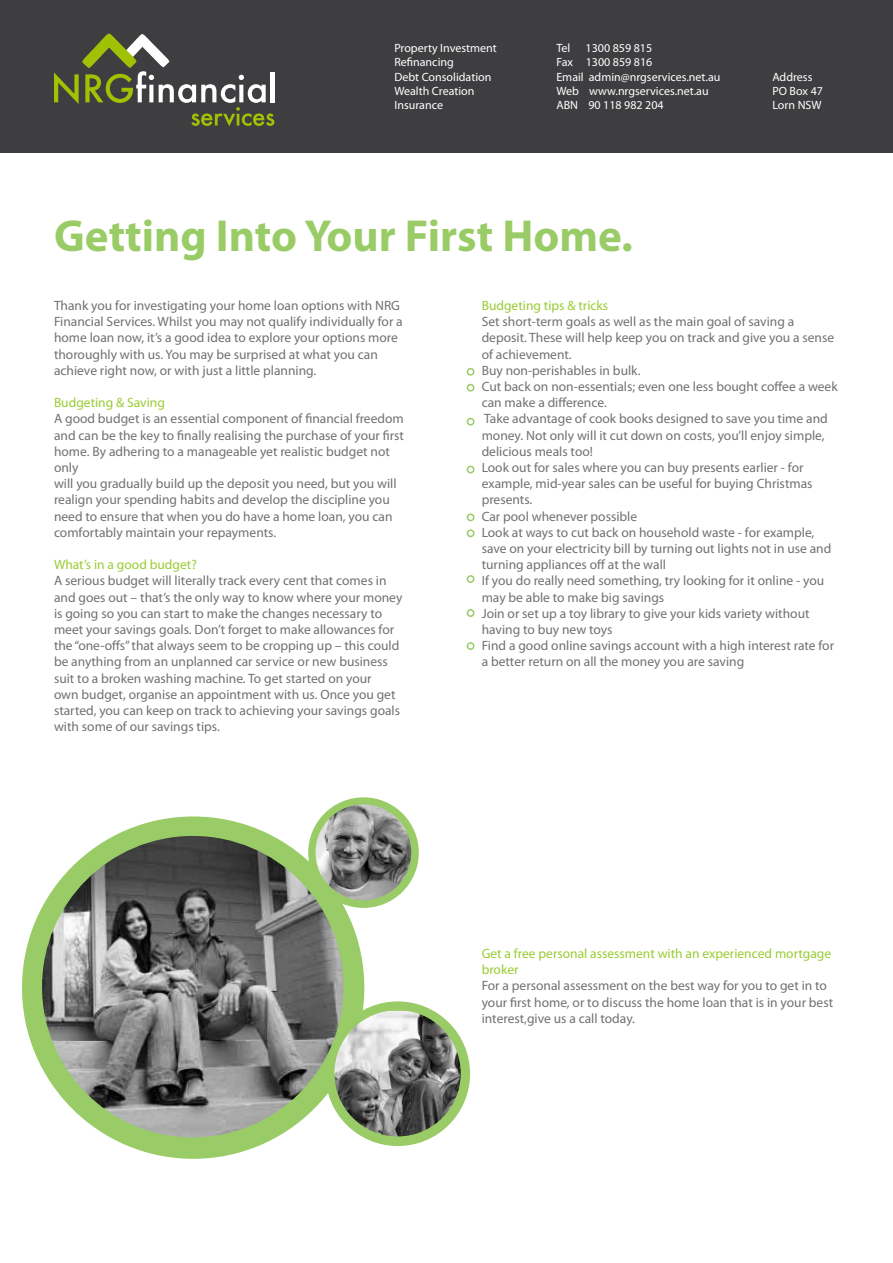
<style>
.page{position:relative;width:893px;height:1263px;background:#fff}
.page>*{position:absolute;margin:0;border:0;box-sizing:border-box;transform-origin:0 0}
.t1{font:700 45px "Myriad Pro";color:#9c6}
.t2{font:13.5px/16.2px "Myriad Pro";color:#707172}
.t3{font:13.5px/16.2px "Myriad Pro";color:#9c3}
.t4{font:12px "Myriad Pro";color:#fff}
</style>
<div class="page">
<div style="left:0;top:0;width:893px;height:152px;background:#3e3d40"></div>
<div style="left:22px;top:816px;width:342px;height:343px;background:#9c6;border-radius:50%"></div>
<div style="left:325px;top:1001px;width:145px;height:145px;background:#9c6;border-radius:50%"></div>
<div style="left:308px;top:797px;width:111px;height:111px;background:#9c6;border-radius:50%"></div>
<img style="left:41px;top:835px;width:303px;height:303px;border-radius:151px">
<img style="left:334px;top:1011px;width:127px;height:126px">
<img style="left:315px;top:804px;width:97px;height:97px;border-radius:49px">
<div style="left:314px;top:803px;width:99px;height:99px;border:2px solid #9c6;border-radius:50%"></div>
<div style="left:467px;top:368px;width:7px;height:8px;border:2px solid #9c6;border-radius:50%"></div>
<div style="left:467px;top:384px;width:7px;height:8px;border:2px solid #9c6;border-radius:50%"></div>
<div style="left:467px;top:418px;width:7px;height:8px;border:2px solid #9c6;border-radius:50%"></div>
<div style="left:467px;top:466px;width:7px;height:7px;border:2px solid #9c6;border-radius:50%"></div>
<div style="left:467px;top:513px;width:7px;height:8px;border:2px solid #9c6;border-radius:50%"></div>
<div style="left:467px;top:529px;width:7px;height:8px;border:2px solid #9c6;border-radius:50%"></div>
<div style="left:467px;top:575px;width:7px;height:8px;border:2px solid #9c6;border-radius:50%"></div>
<div style="left:467px;top:609px;width:7px;height:8px;border:2px solid #9c6;border-radius:50%"></div>
<div style="left:467px;top:642px;width:7px;height:8px;border:2px solid #9c6;border-radius:50%"></div>
<hr style="left:271px;top:72px;width:4px;height:30px;background:#fff">
<svg style="left:54px;top:34px;width:220px;height:92px"></svg>
<p class="t4" style="left:394px;top:41px;width:104px">Property Investment</p>
<p class="t4" style="left:556px;top:41px;width:15px">Tel</p>
<p class="t4" style="left:586px;top:41px;width:68px">1300 859 815</p>
<p class="t4" style="left:394px;top:56px;width:61px">Refinancing</p>
<p class="t4" style="left:556px;top:56px;width:98px">Fax 1300 859 816</p>
<p class="t4" style="left:394px;top:70px;width:98px">Debt Consolidation</p>
<p class="t4" style="left:556px;top:70px;width:166px">Email admin@nrgservices.net.au</p>
<p class="t4" style="left:772px;top:70px;width:42px">Address</p>
<p class="t4" style="left:394px;top:84px;width:82px">Wealth Creation</p>
<p class="t4" style="left:556px;top:84px;width:154px">Web www.nrgservices.net.au</p>
<p class="t4" style="left:772px;top:84px;width:52px">PO Box 47</p>
<p class="t4" style="left:394px;top:99px;width:50px">Insurance</p>
<p class="t4" style="left:556px;top:99px;width:109px">ABN 90 118 982 204</p>
<p class="t4" style="left:772px;top:99px;width:51px">Lorn NSW</p>
<h1 class="t1" style="left:54px;top:210px;width:580px">Getting Into Your First Home.</h1>
<p class="t2" style="left:54px;top:298px;width:350px">Thank you for investigating your home loan options with NRG Financial Services. Whilst you may not qualify individually for a home loan now, it’s a good idea to explore your options more thoroughly with us. You may be surprised at what you can achieve right now, or with just a little planning.</p>
<p class="t3" style="left:54px;top:395px;width:112px">Budgeting &amp; Saving</p>
<p class="t2" style="left:54px;top:411px;width:352px">A good budget is an essential component of financial freedom and can be the key to finally realising the purchase of your first home. By adhering to a manageable yet realistic budget not only<br>will you gradually build up the deposit you need, but you will realign your spending habits and develop the discipline you need to ensure that when you do have a home loan, you can comfortably maintain your repayments.</p>
<p class="t3" style="left:54px;top:557px;width:144px">What’s in a good budget?</p>
<p class="t2" style="left:54px;top:573px;width:350px">A serious budget will literally track every cent that comes in and goes out – that’s the only way to know where your money is going so you can start to make the changes necessary to meet your savings goals. Don’t forget to make allowances for the “one-offs” that always seem to be cropping up – this could be anything from an unplanned car service or new business suit to a broken washing machine. To get started on your<br>own budget, organise an appointment with us. Once you get started, you can keep on track to achieving your savings goals with some of our savings tips.</p>
<p class="t3" style="left:482px;top:298px;width:128px">Budgeting tips &amp; tricks</p>
<p class="t2" style="left:482px;top:314px;width:358px">Set short-term goals as well as the main goal of saving a deposit. These will help keep you on track and give you a sense of achievement.<br>Buy non-perishables in bulk.<br>Cut back on non-essentials; even one less bought coffee a week can make a difference.<br>Take advantage of cook books designed to save you time and money. Not only will it cut down on costs, you’ll enjoy simple, delicious meals too!<br>Look out for sales where you can buy presents earlier - for example, mid-year sales can be useful for buying Christmas presents.<br>Car pool whenever possible<br>Look at ways to cut back on household waste - for example, save on your electricity bill by turning out lights not in use and turning appliances off at the wall<br>If you do really need something, try looking for it online - you may be able to make big savings<br>Join or set up a toy library to give your kids variety without having to buy new toys<br>Find a good online savings account with a high interest rate for a better return on all the money you are saving</p>
<p class="t3" style="left:482px;top:946px;width:351px">Get a free personal assessment with an experienced mortgage broker</p>
<p class="t2" style="left:482px;top:978px;width:353px">For a personal assessment on the best way for you to get in to your first home, or to discuss the home loan that is in your best interest,give us a call today.</p>
</div>
